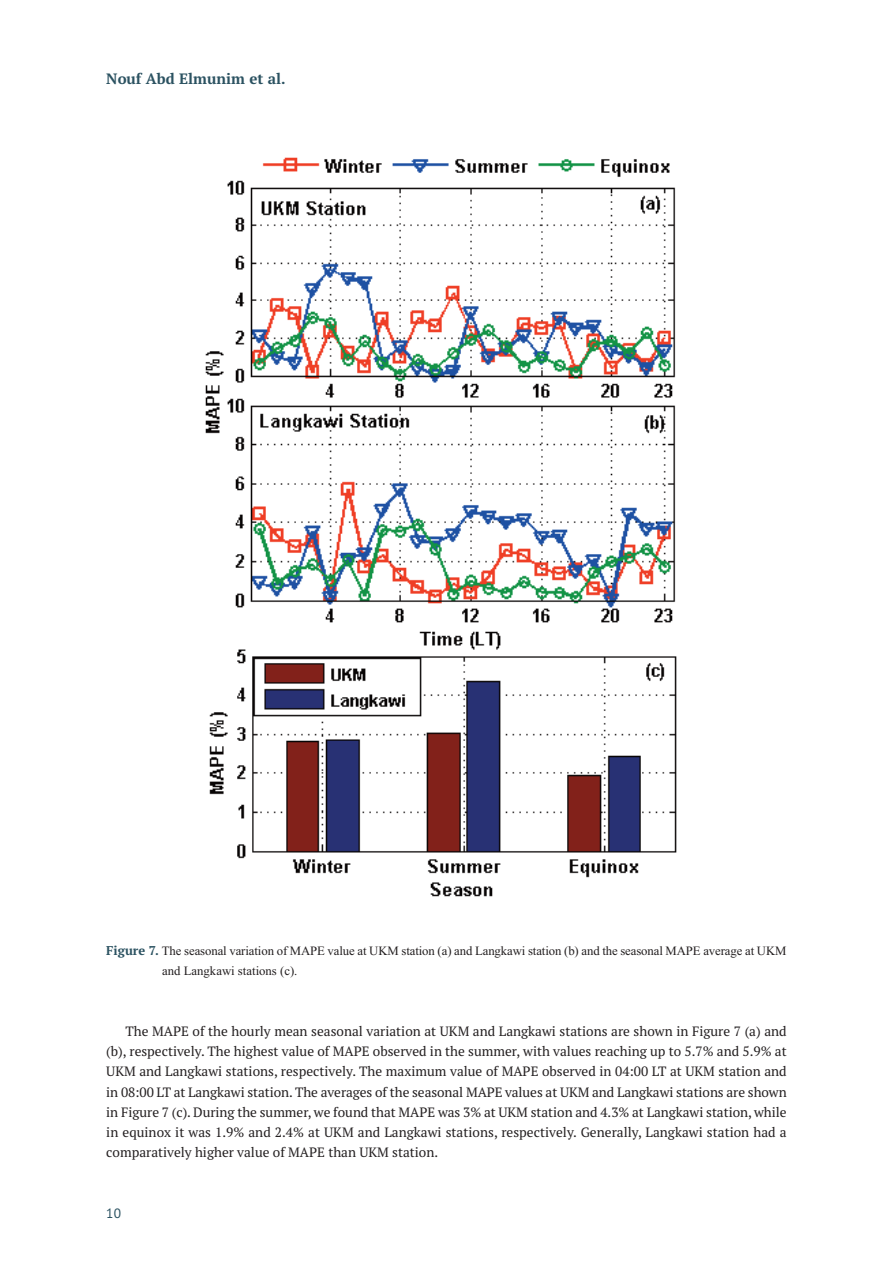
<style>
.page{position:relative;width:893px;height:1263px;background:#fff}
.page>*{position:absolute;margin:0;border:0;box-sizing:border-box;transform-origin:0 0}
.t1{font:700 15px "PT Serif";color:#2b5261}
.t2{font:13.5px/20.2px "PT Serif";color:#231f20;text-align:justify}
.t3{font:13.5px "PT Sans";color:#2b5261}
.t4{font:12.75px/20.2px "Times New Roman";letter-spacing:-.005em;color:#231f20}
.s1{font-family:"PT Serif";font-weight:700;color:#2b5261}
</style>
<div class="page">
<img style="left:205px;top:157px;width:472px;height:740px">
<p class="t1" style="left:106px;top:73px;width:181px">Nouf Abd Elmunim et al.</p>
<p class="t4" style="left:162px;top:942px;width:626px;text-indent:-56px"><span class="s1">Figure 7.</span> The seasonal variation of MAPE value at UKM station (a) and Langkawi station (b) and the seasonal MAPE average at UKM and Langkawi stations (c).</p>
<p class="t2" style="left:106px;top:1022px;width:682px;text-indent:19px">The MAPE of the hourly mean seasonal variation at UKM and Langkawi stations are shown in Figure 7 (a) and (b), respectively. The highest value of MAPE observed in the summer, with values reaching up to 5.7% and 5.9% at UKM and Langkawi stations, respectively. The maximum value of MAPE observed in 04:00 LT at UKM station and in 08:00 LT at Langkawi station. The averages of the seasonal MAPE values at UKM and Langkawi stations are shown in Figure 7 (c). During the summer, we found that MAPE was 3% at UKM station and 4.3% at Langkawi station, while in equinox it was 1.9% and 2.4% at UKM and Langkawi stations, respectively. Generally, Langkawi station had a comparatively higher value of MAPE than UKM station.</p>
<p class="t3" style="left:106px;top:1209px;width:16px">10</p>
</div>
